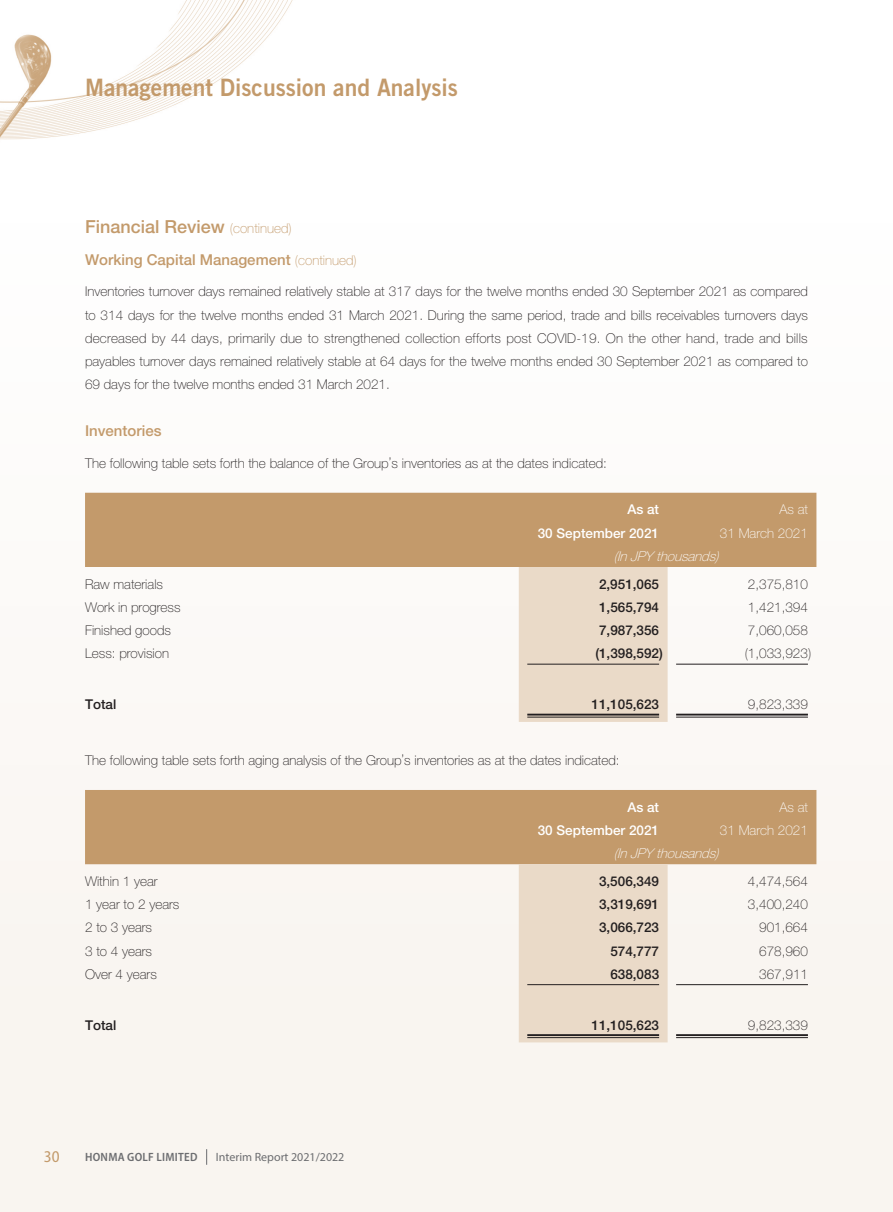
<style>
.page{position:relative;width:893px;height:1212px;background:#fcfaf8}
.page>*{position:absolute;margin:0;border:0;box-sizing:border-box;transform-origin:0 0}
.t1{font:24px "Trade Gothic LT Std Bd 2";color:#c39a6b;scale:.95 1}
.t2{font:500 18px "Helvetica Neue LT Std";color:#c39a6b}
.t3{font:semi-condensed 16.5px "Myriad Pro";color:#c39a6b}
.t4{font:500 15px "Helvetica Neue LT Std";color:#c39a6b}
.t5{font:100 13.5px/23.2px "Helvetica Neue LT Std";color:#231f20;text-align:justify}
.t6{font:500 13.5px "Helvetica Neue LT Std";color:#231f20}
.t7{font:500 13.5px/23.2px "Helvetica Neue LT Std";color:#fff;text-align:right}
.t8{font:italic 100 13.5px "Helvetica Neue LT Std";color:#fff}
.t9{font:100 13.5px/23.2px "Helvetica Neue LT Std";color:#fff;text-align:right}
.t10{font:12px "Myriad Pro";color:#6c6d70}
.t11{font:600 semi-condensed 12px "Myriad Pro";letter-spacing:.02em;color:#6c6d70}
.s1{font-weight:100;font-size:13.5px}
</style>
<div class="page">
<svg style="left:206px;top:1149px;width:1px;height:16px"></svg>
<div style="left:85px;top:493px;width:731px;height:74px;background:#c39a6b"></div>
<div style="left:519px;top:567px;width:149px;height:155px;background:#eadac8"></div>
<hr style="left:527px;top:664px;width:132px;height:1px;background:#231f20">
<hr style="left:676px;top:664px;width:132px;height:1px;background:#231f20">
<hr style="left:527px;top:714px;width:132px;height:1px;background:#231f20">
<hr style="left:527px;top:717px;width:132px;height:1px;background:#231f20">
<hr style="left:676px;top:714px;width:132px;height:1px;background:#231f20">
<hr style="left:676px;top:717px;width:132px;height:1px;background:#231f20">
<div style="left:85px;top:790px;width:731px;height:74px;background:#c39a6b"></div>
<div style="left:519px;top:864px;width:149px;height:178px;background:#eadac8"></div>
<hr style="left:527px;top:984px;width:132px;height:1px;background:#231f20">
<hr style="left:676px;top:984px;width:132px;height:1px;background:#231f20">
<hr style="left:527px;top:1034px;width:132px;height:2px;background:#231f20">
<hr style="left:527px;top:1037px;width:132px;height:1px;background:#231f20">
<hr style="left:676px;top:1034px;width:132px;height:2px;background:#231f20">
<hr style="left:676px;top:1037px;width:132px;height:1px;background:#231f20">
<h1 class="t1" style="left:85px;top:73px;width:394px">Management Discussion and Analysis</h1>
<h2 class="t2" style="left:85px;top:216px;width:208px">Financial Review <span class="s1">(continued)</span></h2>
<p class="t4" style="left:85px;top:250px;width:273px">Working Capital Management <span class="s1">(continued)</span></p>
<p class="t5" style="left:85px;top:280px;width:724px">Inventories turnover days remained relatively stable at 317 days for the twelve months ended 30 September 2021 as compared to 314 days for the twelve months ended 31 March 2021. During the same period, trade and bills receivables turnovers days decreased by 44 days, primarily due to strengthened collection efforts post COVID-19. On the other hand, trade and bills payables turnover days remained relatively stable at 64 days for the twelve months ended 30 September 2021 as compared to 69 days for the twelve months ended 31 March 2021.</p>
<p class="t4" style="left:85px;top:422px;width:78px">Inventories</p>
<p class="t5" style="left:85px;top:451px;width:523px">The following table sets forth the balance of the Group’s inventories as at the dates indicated:</p>
<p class="t7" style="left:538px;top:498px;width:123px">As at<br>30 September 2021</p>
<p class="t9" style="left:720px;top:498px;width:89px">As at<br>31 March 2021</p>
<p class="t8" style="left:614px;top:548px;width:110px">(InJPY thousands)</p>
<p class="t5" style="left:85px;top:572px;width:80px">Raw materials</p>
<p class="t6" style="left:599px;top:576px;width:62px">2,951,065</p>
<p class="t5" style="left:748px;top:572px;width:62px">2,375,810</p>
<p class="t5" style="left:85px;top:595px;width:97px">Work in progress</p>
<p class="t6" style="left:599px;top:599px;width:62px">1,565,794</p>
<p class="t5" style="left:748px;top:595px;width:62px">1,421,394</p>
<p class="t5" style="left:85px;top:619px;width:87px">Finished goods</p>
<p class="t6" style="left:599px;top:622px;width:62px">7,987,356</p>
<p class="t5" style="left:748px;top:619px;width:62px">7,060,058</p>
<p class="t5" style="left:85px;top:642px;width:86px">Less: provision</p>
<p class="t6" style="left:595px;top:645px;width:69px">(1,398,592)</p>
<p class="t5" style="left:745px;top:642px;width:68px">(1,033,923)</p>
<p class="t6" style="left:85px;top:696px;width:33px">Total</p>
<p class="t6" style="left:592px;top:696px;width:69px">11,105,623</p>
<p class="t5" style="left:748px;top:693px;width:62px">9,823,339</p>
<p class="t5" style="left:85px;top:748px;width:536px">The following table sets forth aging analysis of the Group’s inventories as at the dates indicated:</p>
<p class="t7" style="left:538px;top:795px;width:123px">As at<br>30 September 2021</p>
<p class="t9" style="left:720px;top:795px;width:89px">As at<br>31 March 2021</p>
<p class="t8" style="left:614px;top:845px;width:110px">(InJPY thousands)</p>
<p class="t5" style="left:85px;top:869px;width:74px">Within 1 year</p>
<p class="t6" style="left:599px;top:873px;width:62px">3,506,349</p>
<p class="t5" style="left:748px;top:869px;width:62px">4,474,564</p>
<p class="t5" style="left:85px;top:892px;width:96px">1 year to 2 years</p>
<p class="t6" style="left:599px;top:896px;width:62px">3,319,691</p>
<p class="t5" style="left:748px;top:892px;width:62px">3,400,240</p>
<p class="t5" style="left:85px;top:916px;width:69px">2 to 3 years</p>
<p class="t6" style="left:599px;top:919px;width:62px">3,066,723</p>
<p class="t5" style="left:759px;top:916px;width:50px">901,664</p>
<p class="t5" style="left:85px;top:939px;width:69px">3 to 4 years</p>
<p class="t6" style="left:610px;top:943px;width:50px">574,777</p>
<p class="t5" style="left:759px;top:939px;width:50px">678,960</p>
<p class="t5" style="left:85px;top:962px;width:73px">Over 4 years</p>
<p class="t6" style="left:610px;top:966px;width:50px">638,083</p>
<p class="t5" style="left:759px;top:962px;width:50px">367,911</p>
<p class="t6" style="left:85px;top:1017px;width:33px">Total</p>
<p class="t6" style="left:592px;top:1017px;width:69px">11,105,623</p>
<p class="t5" style="left:748px;top:1013px;width:62px">9,823,339</p>
<p class="t3" style="left:44px;top:1147px;width:17px">30</p>
<p class="t11" style="left:85px;top:1150px;width:114px">HONMA GOLF LIMITED</p>
<p class="t10" style="left:216px;top:1149px;width:130px">Interim Report 2021/2022</p>
</div>
